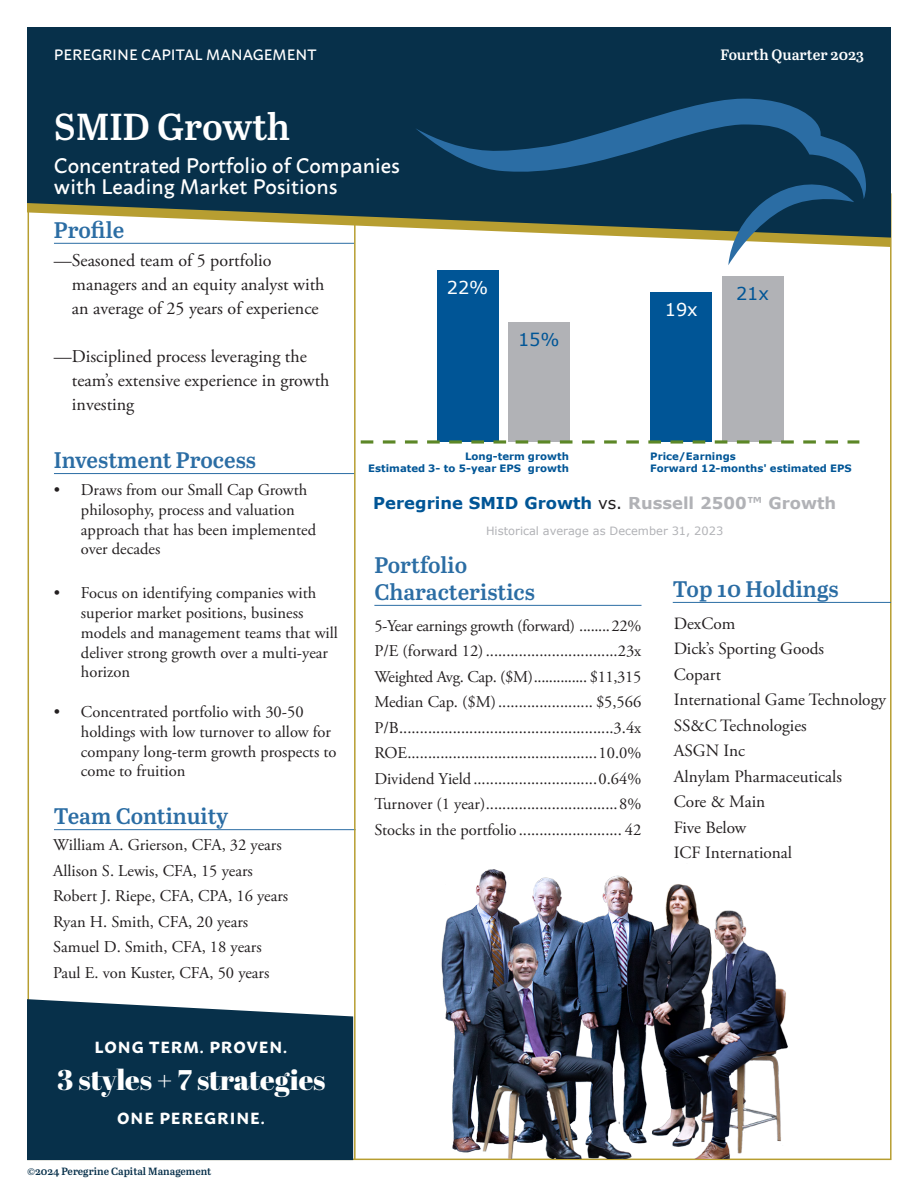
<style>
.page{position:relative;width:918px;height:1188px;background:#fff}
.page>*{position:absolute;margin:0;border:0;box-sizing:border-box;transform-origin:0 0}
.t1{font:600 37.5px "Abril Text";color:#fff}
.t2{font:28.5px "Abril Fatface";letter-spacing:-.01em;color:#fff}
.t3{font:600 22.5px/27px "Abril Text";color:#2b6da4}
.t4{font:500 21px "Macho";color:#fff}
.t5{font:18px/24px "Adobe Garamond Pro";color:#231f20}
.t6{font:17.7px "Verdana";color:#fff}
.t7{font:17.7px "Verdana";color:#005596}
.t8{font:17.25px "Adobe Garamond Pro";color:#231f20}
.t9{font:16.5px/19.8px "Adobe Garamond Pro";color:#231f20}
.t10{font:16.5px "Adobe Garamond Pro";letter-spacing:-.02em;color:#231f20}
.t11{font:700 16.35px "Verdana";color:#005596}
.t12{font:700 16.05px "Macho";letter-spacing:.06em;color:#fff}
.t13{font:500 15px "Macho";color:#fff}
.t14{font:600 15px "Abril Text";letter-spacing:-.005em;color:#fff}
.t15{font:11.4px "Verdana";color:#b1b2b6}
.t16{font:600 10.5px "Abril Text";color:#07304a}
.t17{font:700 10.2px/12.3px "Verdana";letter-spacing:.005em;color:#005596;text-align:right}
.s1{font-weight:400;color:#231f20}
.s2{color:#b1b2b6}
</style>
<div class="page">
<div style="left:27px;top:999px;width:326px;height:161px;background:#07304a"></div>
<hr style="left:54px;top:473px;width:301px;height:1px;background:#2b6da4">
<hr style="left:54px;top:829px;width:302px;height:1px;background:#2b6da4">
<hr style="left:673px;top:602px;width:218px;height:1px;background:#2b6da4">
<hr style="left:374px;top:605px;width:268px;height:1px;background:#2b6da4">
<hr style="left:354px;top:214px;width:2px;height:946px;background:#b79e31">
<svg style="left:27px;top:238px;width:864px;height:9px"></svg>
<svg style="left:27px;top:27px;width:864px;height:211px;background:#1e4253"></svg>
<svg style="left:415px;top:99px;width:451px;height:100px;background:#0f3e5f"></svg>
<svg style="left:728px;top:182px;width:126px;height:83px"></svg>
<div style="left:437px;top:270px;width:62px;height:172px;background:#005596"></div>
<div style="left:508px;top:322px;width:62px;height:120px;background:#b1b2b6"></div>
<div style="left:650px;top:292px;width:62px;height:150px;background:#005596"></div>
<div style="left:722px;top:276px;width:62px;height:166px;background:#b1b2b6"></div>
<svg style="left:361px;top:440px;width:498px;height:4px"></svg>
<img style="left:436px;top:869px;width:392px;height:290px">
<p class="t13" style="left:54px;top:41px;width:264px">PEREGRINE CAPITAL MANAGEMENT</p>
<p class="t1" style="left:54px;top:99px;width:238px">SMID Growth</p>
<p class="t4" style="left:54px;top:147px;width:347px">Concentrated Portfolio of Companies</p>
<p class="t4" style="left:54px;top:168px;width:285px">with Leading Market Positions</p>
<p class="t3" style="left:54px;top:215px;width:72px">Profile</p>
<p class="t5" style="left:72px;top:249px;width:254px;text-indent:-18px">—Seasoned team of 5 portfolio managers and an equity analyst with an average of 25 years of experience</p>
<p class="t5" style="left:72px;top:345px;width:259px;text-indent:-18px">—Disciplined process leveraging the team’s extensive experience in growth investing</p>
<p class="t6" style="left:447px;top:275px;width:43px">22%</p>
<p class="t7" style="left:518px;top:327px;width:43px">15%</p>
<p class="t14" style="left:721px;top:43px;width:145px">Fourth Quarter 2023</p>
<p class="t6" style="left:665px;top:297px;width:34px">19x</p>
<p class="t7" style="left:736px;top:281px;width:34px">21x</p>
<p class="t3" style="left:54px;top:445px;width:204px">Investment Process</p>
<p class="t9" style="left:81px;top:480px;width:237px;text-indent:-27px">• Draws from our Small Cap Growth philosophy, process and valuation approach that has been implemented over decades</p>
<p class="t9" style="left:81px;top:584px;width:258px;text-indent:-27px">• Focus on identifying companies with superior market positions, business models and management teams that will deliver strong growth over a multi-year horizon</p>
<p class="t9" style="left:81px;top:702px;width:257px;text-indent:-27px">• Concentrated portfolio with 30-50 holdings with low turnover to allow for company long-term growth prospects to come to fruition</p>
<p class="t3" style="left:54px;top:801px;width:176px">Team Continuity</p>
<p class="t9" style="left:53px;top:836px;width:230px">William A. Grierson, CFA, 32 years</p>
<p class="t9" style="left:53px;top:861px;width:201px">Allison S. Lewis, CFA, 15 years</p>
<p class="t9" style="left:53px;top:887px;width:237px">Robert J. Riepe, CFA, CPA, 16 years</p>
<p class="t9" style="left:53px;top:912px;width:197px">Ryan H. Smith, CFA, 20 years</p>
<p class="t9" style="left:53px;top:938px;width:210px">Samuel D. Smith, CFA, 18 years</p>
<p class="t9" style="left:53px;top:963px;width:218px">Paul E. von Kuster, CFA, 50 years</p>
<p class="t12" style="left:95px;top:1033px;width:194px">LONG TERM. PROVEN.</p>
<p class="t2" style="left:57px;top:1060px;width:270px">3 styles + 7 strategies</p>
<p class="t12" style="left:117px;top:1104px;width:149px">ONE PEREGRINE.</p>
<p class="t16" style="left:27px;top:1164px;width:186px">©2024 Peregrine Capital Management</p>
<p class="t17" style="left:368px;top:449px;width:202px">Long-term growth<br>Estimated 3- to 5-year EPS growth</p>
<p class="t17" style="left:650px;top:450px;width:203px;text-align:left">Price/Earnings<br>Forward 12-months' estimated EPS</p>
<p class="t11" style="left:373px;top:492px;width:465px">Peregrine SMID Growth <span class="s1">vs.</span> <span class="s2">Russell 2500™ Growth</span></p>
<p class="t15" style="left:486px;top:523px;width:239px">Historical average as December 31, 2023</p>
<p class="t3" style="left:374px;top:550px;width:162px">Portfolio<br>Characteristics</p>
<p class="t10" style="left:374px;top:616px;width:268px">5-Year earnings growth (forward) ........22%</p>
<p class="t9" style="left:374px;top:642px;width:269px">P/E (forward 12)................................23x</p>
<p class="t10" style="left:374px;top:667px;width:268px">Weighted Avg. Cap. ($M).............. $11,315</p>
<p class="t9" style="left:374px;top:693px;width:268px">Median Cap. ($M)....................... $5,566</p>
<p class="t9" style="left:374px;top:718px;width:269px">P/B....................................................3.4x</p>
<p class="t9" style="left:374px;top:744px;width:268px">ROE..............................................10.0%</p>
<p class="t9" style="left:374px;top:769px;width:268px">Dividend Yield ..............................0.64%</p>
<p class="t9" style="left:374px;top:795px;width:268px">Turnover (1 year)................................8%</p>
<p class="t9" style="left:374px;top:820px;width:268px">Stocks in the portfolio ......................... 42</p>
<p class="t3" style="left:673px;top:574px;width:168px">Top 10 Holdings</p>
<p class="t8" style="left:674px;top:613px;width:63px">DexCom</p>
<p class="t8" style="left:674px;top:638px;width:152px">Dick’s Sporting Goods</p>
<p class="t8" style="left:674px;top:664px;width:49px">Copart</p>
<p class="t8" style="left:674px;top:689px;width:214px">International Game Technology</p>
<p class="t8" style="left:674px;top:715px;width:135px">SS&amp;C Technologies</p>
<p class="t8" style="left:674px;top:740px;width:73px">ASGN Inc</p>
<p class="t8" style="left:674px;top:766px;width:170px">Alnylam Pharmaceuticals</p>
<p class="t8" style="left:674px;top:791px;width:93px">Core &amp; Main</p>
<p class="t8" style="left:674px;top:817px;width:74px">Five Below</p>
<p class="t8" style="left:674px;top:842px;width:120px">ICF International</p>
</div>
